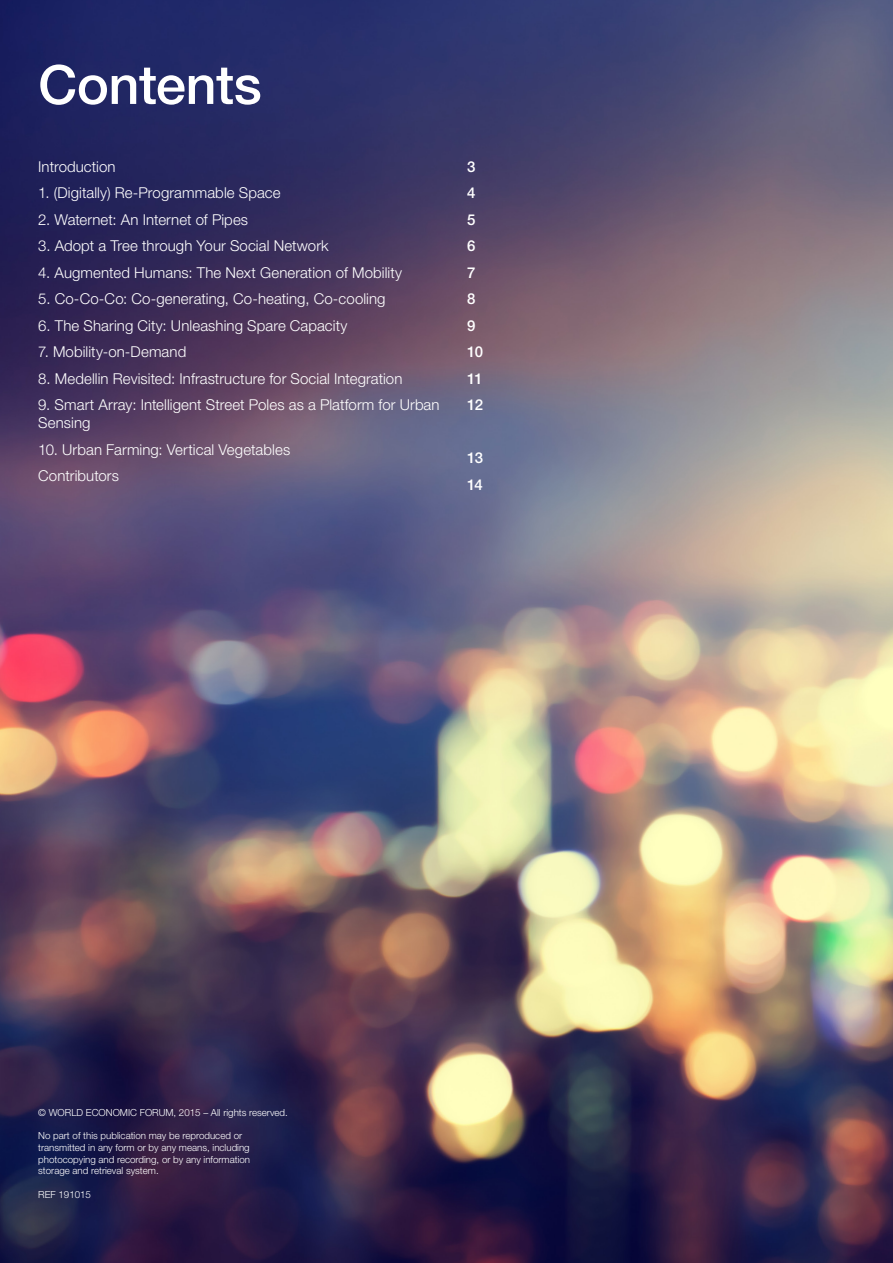
<style>
.page{position:relative;width:893px;height:1263px;background:#fff}
.page>*{position:absolute;margin:0;border:0;box-sizing:border-box;transform-origin:0 0}
.Heading_2{font:500 54px "Helvetica Neue LT Pro";letter-spacing:-.01em;color:#fff}
.t1{font:300 15px/18px "Helvetica Neue LT Pro";letter-spacing:.005em;color:#fff}
.t2{font:500 15px "Helvetica Neue LT Pro";letter-spacing:-.06em;color:#fff}
.t3{font:300 9.75px "Helvetica Neue LT Pro";color:#fff}
</style>
<div class="page">
<img style="left:0;top:0;width:893px;height:1263px">
<p class="Heading_2" style="left:38px;top:52px;width:225px">Contents</p>
<p class="t1" style="left:38px;top:157px;width:79px">Introduction</p>
<p class="t1" style="left:38px;top:184px;width:244px">1. (Digitally) Re-Programmable Space</p>
<p class="t1" style="left:38px;top:210px;width:211px">2. Waternet: An Internet of Pipes</p>
<p class="t1" style="left:38px;top:237px;width:292px">3. Adopt a Tree through Your Social Network</p>
<p class="t1" style="left:38px;top:263px;width:365px">4. Augmented Humans: The Next Generation of Mobility</p>
<p class="t1" style="left:38px;top:290px;width:349px">5. Co-Co-Co: Co-generating, Co-heating, Co-cooling</p>
<p class="t1" style="left:38px;top:316px;width:311px">6. The Sharing City: Unleashing Spare Capacity</p>
<p class="t1" style="left:38px;top:343px;width:150px">7. Mobility-on-Demand</p>
<p class="t1" style="left:38px;top:369px;width:366px">8. Medellin Revisited: Infrastructure for Social Integration</p>
<p class="t1" style="left:38px;top:396px;width:403px">9. Smart Array: Intelligent Street Poles as a Platform for Urban<br>Sensing</p>
<p class="t1" style="left:38px;top:440px;width:254px">10. Urban Farming: Vertical Vegetables</p>
<p class="t1" style="left:38px;top:467px;width:82px">Contributors</p>
<p class="t2" style="left:467px;top:157px;width:10px">3</p>
<p class="t2" style="left:467px;top:184px;width:10px">4</p>
<p class="t2" style="left:467px;top:210px;width:10px">5</p>
<p class="t2" style="left:467px;top:237px;width:10px">6</p>
<p class="t2" style="left:467px;top:263px;width:10px">7</p>
<p class="t2" style="left:467px;top:290px;width:10px">8</p>
<p class="t2" style="left:467px;top:316px;width:10px">9</p>
<p class="t2" style="left:467px;top:343px;width:17px">10</p>
<p class="t2" style="left:467px;top:369px;width:17px">11</p>
<p class="t2" style="left:467px;top:396px;width:17px">12</p>
<p class="t2" style="left:467px;top:449px;width:17px">13</p>
<p class="t2" style="left:467px;top:475px;width:17px">14</p>
<p class="t3" style="left:38px;top:1106px;width:251px">© WORLD ECONOMIC FORUM, 2015 – All rights reserved.</p>
<p class="t3" style="left:38px;top:1130px;width:205px">No part of this publication may be reproduced or</p>
<p class="t3" style="left:38px;top:1141px;width:213px">transmitted in any form or by any means, including</p>
<p class="t3" style="left:38px;top:1153px;width:213px">photocopying and recording, or by any information</p>
<p class="t3" style="left:38px;top:1165px;width:122px">storage and retrieval system.</p>
<p class="t3" style="left:38px;top:1188px;width:54px">REF 191015</p>
</div>
